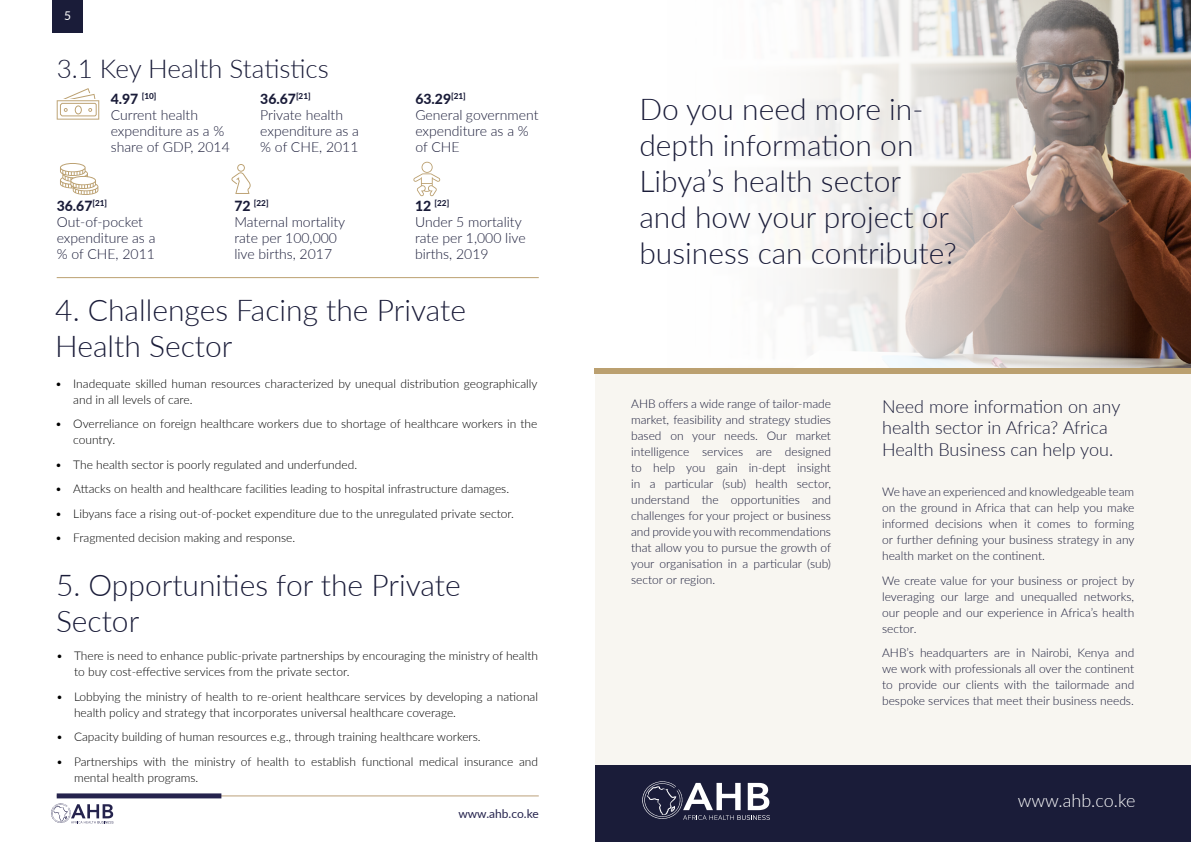
<style>
.page{position:relative;width:1191px;height:842px;background:#fff}
.page>*{position:absolute;margin:0;border:0;box-sizing:border-box;transform-origin:0 0}
.t1{font:300 30px/36px "Lato";color:#1a1c39}
.t2{font:300 26px "Lato";color:#1a1c39}
.t3{font:300 18px/21.6px "Lato";color:#1a1c39}
.t4{font:300 18px "Lato";color:#fff}
.t5{font:300 14px/16px "Lato";color:#1a1c39}
.t6{font:300 12px/16px "Lato";color:#000}
.t7{font:300 12px/16px "Lato";color:#1a1c39;text-align:justify}
.t8{font:12px "Lato";color:#25234d}
.t9{font:12px "Lato";color:#fff}
.t10{font:800 8.2px "Lato";color:#1a1c39}
.s1{font-weight:800}
.s2{font-size:14px}
</style>
<div class="page">
<div style="left:52px;top:0;width:31px;height:33px;background:#1a1c39"></div>
<svg style="left:51px;top:803px;width:62px;height:21px"></svg>
<hr style="left:57px;top:796px;width:482px;height:1px;background:#bba07a">
<div style="left:57px;top:793px;width:164px;height:5px;background:#25234d"></div>
<div style="left:595px;top:374px;width:596px;height:391px;background:#f8f6f1"></div>
<img style="left:1158px;top:0;width:33px;height:369px">
<svg style="left:595px;top:0;width:563px;height:369px"></svg>
<div style="left:595px;top:369px;width:596px;height:5px;background:#bba070"></div>
<div style="left:595px;top:765px;width:596px;height:77px;background:#1a1c39"></div>
<svg style="left:642px;top:781px;width:128px;height:39px"></svg>
<svg style="left:57px;top:88px;width:42px;height:32px"></svg>
<svg style="left:60px;top:163px;width:38px;height:32px"></svg>
<svg style="left:231px;top:164px;width:20px;height:30px"></svg>
<svg style="left:413px;top:162px;width:27px;height:34px"></svg>
<hr style="left:57px;top:277px;width:482px;height:1px;background:#bba070">
<p class="t9" style="left:64px;top:7px;width:8px">5</p>
<h2 class="t2" style="left:57px;top:50px;width:274px">3.1 Key Health Statistics</h2>
<p class="t5" style="left:111px;top:90px;width:121px"><span class="s1">4.97</span> <sup>[10]<br></sup>Current health expenditure as a % share of GDP, 2014</p>
<p class="t5" style="left:260px;top:90px;width:100px"><span class="s1">36.67</span><sup>[21]<br></sup>Private health expenditure as a % of CHE, 2011</p>
<p class="t5" style="left:415px;top:90px;width:125px"><span class="s1">63.29</span><sup>[21]<br></sup>General government expenditure as a % of CHE</p>
<p class="t5" style="left:57px;top:197px;width:100px"><span class="s1">36.67</span><sup>[21]<br></sup>Out-of-pocket expenditure as a % of CHE, 2011</p>
<p class="t10" style="left:234px;top:197px;width:36px"><span class="s2">72</span> [22]</p>
<p class="t5" style="left:234px;top:213px;width:112px">Maternal mortality rate per 100,000 live births, 2017</p>
<p class="t10" style="left:415px;top:197px;width:36px"><span class="s2">12</span> [22]</p>
<p class="t5" style="left:415px;top:213px;width:112px">Under 5 mortality rate per 1,000 live births, 2019</p>
<h1 class="t1" style="left:55px;top:291px;width:412px">4. Challenges Facing the Private<br>Health Sector</h1>
<p class="t6" style="left:73px;top:375px;width:466px;text-indent:-18px">• Inadequate skilled human resources characterized by unequal distribution geographically and in all levels of care.</p>
<p class="t6" style="left:73px;top:415px;width:465px;text-indent:-18px">• Overreliance on foreign healthcare workers due to shortage of healthcare workers in the country.</p>
<p class="t6" style="left:55px;top:456px;width:303px">• The health sector is poorly regulated and underfunded.</p>
<p class="t6" style="left:55px;top:480px;width:455px">• Attacks on health and healthcare facilities leading to hospital infrastructure damages.</p>
<p class="t6" style="left:55px;top:505px;width:460px">• Libyans face a rising out-of-pocket expenditure due to the unregulated private sector.</p>
<p class="t6" style="left:55px;top:529px;width:241px">• Fragmented decision making and response.</p>
<h1 class="t1" style="left:56px;top:567px;width:406px">5. Opportunities for the Private<br>Sector</h1>
<p class="t6" style="left:74px;top:647px;width:465px;text-indent:-18px">• There is need to enhance public-private partnerships by encouraging the ministry of health to buy cost-effective services from the private sector.</p>
<p class="t6" style="left:74px;top:688px;width:465px;text-indent:-18px">• Lobbying the ministry of health to re-orient healthcare services by developing a national health policy and strategy that incorporates universal healthcare coverage.</p>
<p class="t6" style="left:56px;top:728px;width:426px">• Capacity building of human resources e.g., through training healthcare workers.</p>
<p class="t6" style="left:74px;top:753px;width:465px;text-indent:-18px">• Partnerships with the ministry of health to establish functional medical insurance and mental health programs.</p>
<p class="t8" style="left:458px;top:805px;width:82px">www.ahb.co.ke</p>
<h1 class="t1" style="left:639px;top:90px;width:319px">Do you need more in&shy;depth information on<br>Libya’s health sector<br>and how your project or business can contribute?</h1>
<p class="t7" style="left:631px;top:395px;width:202px">AHB offers a wide range of tailor-made market, feasibility and strategy studies based on your needs. Our market intelligence services are designed to help you gain in-dept insight in a particular (sub) health sector, understand the opportunities and challenges for your project or business and provide you with recommendations that allow you to pursue the growth of your organisation in a particular (sub) sector or region.</p>
<h3 class="t3" style="left:882px;top:395px;width:240px">Need more information on any health sector in Africa? Africa<br>Health Business can help you.</h3>
<p class="t7" style="left:882px;top:483px;width:254px">We have an experienced and knowledgeable team on the ground in Africa that can help you make informed decisions when it comes to forming or further defining your business strategy in any health market on the continent.</p>
<p class="t7" style="left:882px;top:572px;width:254px">We create value for your business or project by leveraging our large and unequalled networks, our people and our experience in Africa’s health sector.</p>
<p class="t7" style="left:882px;top:644px;width:254px">AHB’s headquarters are in Nairobi, Kenya and we work with professionals all over the continent to provide our clients with the tailormade and bespoke services that meet their business needs.</p>
<h3 class="t4" style="left:1017px;top:788px;width:119px">www.ahb.co.ke</h3>
</div>
